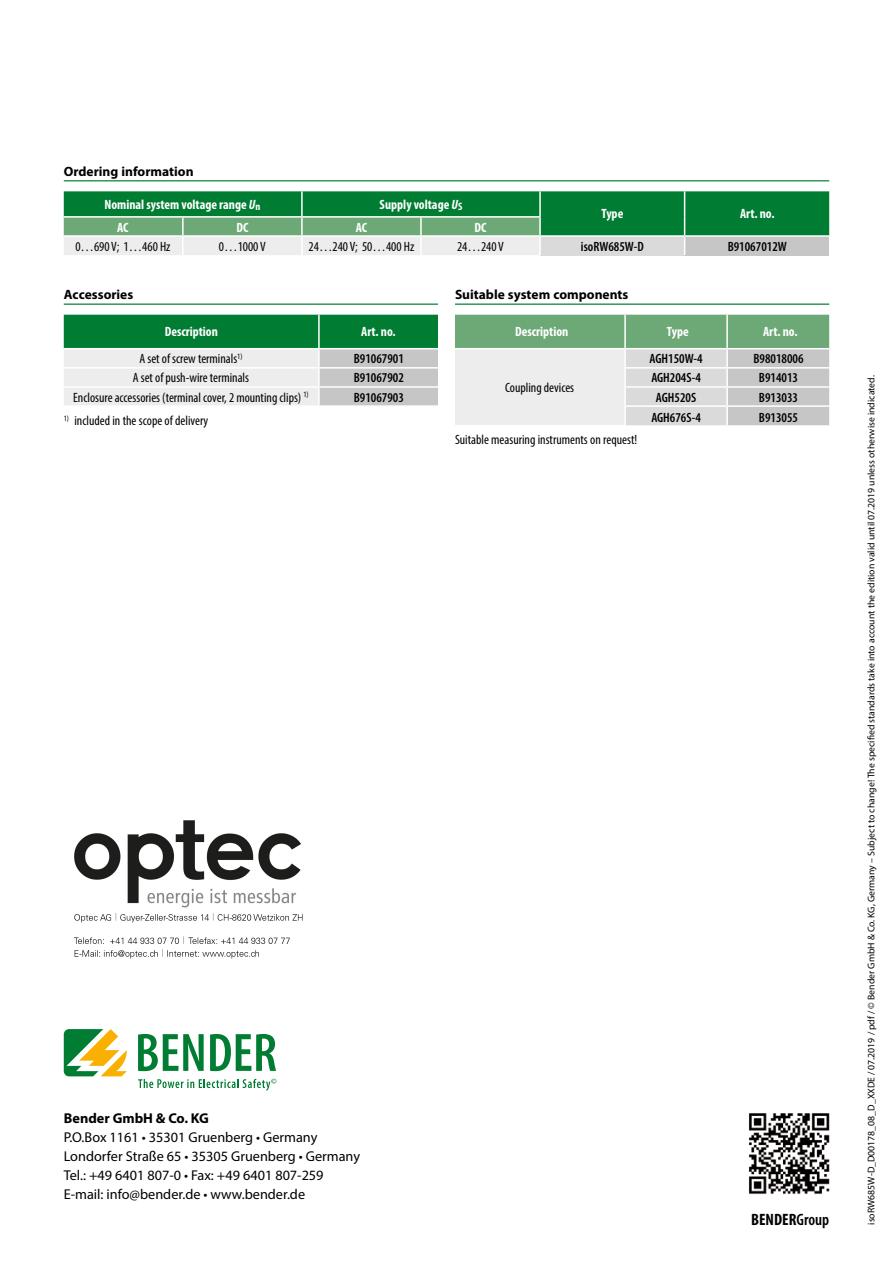
<style>
.page{position:relative;width:893px;height:1263px;background:#fff}
.page>*{position:absolute;margin:0;border:0;box-sizing:border-box;transform-origin:0 0}
.t1{font:700 condensed 16.5px "Myriad Pro";color:#000}
.t2{font:14.25px/19px "Myriad Pro";color:#000}
.t3{font:700 14.25px "Myriad Pro";color:#000}
.t4{font:condensed 13.5px "Myriad Pro";color:#000}
.t5{font:600 condensed 13.5px "Myriad Pro";color:#000}
.t6{font:700 condensed 13.5px "Myriad Pro";color:#fff}
.t7{font:700 13.5px "Myriad Pro";color:#000}
.t8{font:9.75px "Myriad Pro";color:#000}
.s1{font-style:italic}
.s2{font-weight:600}
</style>
<div class="page">
<svg style="left:138px;top:1079px;width:138px;height:12px"></svg>
<svg style="left:138px;top:1034px;width:66px;height:37px"></svg>
<svg style="left:210px;top:1034px;width:66px;height:37px"></svg>
<svg style="left:64px;top:1029px;width:63px;height:47px"></svg>
<img style="left:749px;top:1113px;width:81px;height:81px">
<hr style="left:64px;top:304px;width:374px;height:1px;background:#007d32">
<hr style="left:64px;top:180px;width:765px;height:1px;background:#007d32">
<svg style="left:64px;top:191px;width:765px;height:64px;background:#5fa779"></svg>
<svg style="left:64px;top:315px;width:374px;height:91px;background:#90bda2"></svg>
<hr style="left:318px;top:315px;width:2px;height:33px;background:#fff">
<hr style="left:64px;top:348px;width:255px;height:1px;background:#fff">
<hr style="left:319px;top:348px;width:119px;height:1px;background:#fff">
<hr style="left:455px;top:304px;width:374px;height:1px;background:#007d32">
<svg style="left:455px;top:315px;width:374px;height:110px;background:#bdcfc0"></svg>
<hr style="left:727px;top:405px;width:102px;height:2px;background:#fff">
<img style="left:73px;top:820px;width:230px;height:139px">
<p class="t7" style="left:64px;top:163px;width:131px">Ordering information</p>
<p class="t6" style="left:104px;top:196px;width:157px">Nominal system voltage range <span class="s1">U</span><sub>n</sub></p>
<p class="t6" style="left:380px;top:196px;width:84px">Supply voltage <span class="s1">U</span><sub>S</sub></p>
<p class="t6" style="left:601px;top:205px;width:23px">Type</p>
<p class="t6" style="left:740px;top:205px;width:36px">Art. no.</p>
<p class="t6" style="left:117px;top:219px;width:13px">AC</p>
<p class="t6" style="left:236px;top:219px;width:13px">DC</p>
<p class="t6" style="left:356px;top:219px;width:13px">AC</p>
<p class="t6" style="left:474px;top:219px;width:13px">DC</p>
<p class="t4" style="left:75px;top:238px;width:97px">0…690 V; 1…460 Hz</p>
<p class="t4" style="left:219px;top:238px;width:48px">0…1000 V</p>
<p class="t4" style="left:309px;top:238px;width:107px">24…240 V; 50…400 Hz</p>
<p class="t4" style="left:457px;top:238px;width:48px">24…240 V</p>
<p class="t5" style="left:581px;top:239px;width:64px">isoRW685W-D</p>
<p class="t5" style="left:728px;top:239px;width:61px">B91067012W</p>
<p class="t7" style="left:64px;top:286px;width:71px">Accessories</p>
<p class="t6" style="left:165px;top:323px;width:55px">Description</p>
<p class="t6" style="left:361px;top:323px;width:36px">Art. no.</p>
<p class="t4" style="left:139px;top:351px;width:104px">A set of screw terminals<sup>1)</sup></p>
<p class="t5" style="left:354px;top:351px;width:52px">B91067901</p>
<p class="t4" style="left:133px;top:370px;width:118px">A set of push-wire terminals</p>
<p class="t5" style="left:354px;top:371px;width:52px">B91067902</p>
<p class="t4" style="left:73px;top:389px;width:237px">Enclosure accessories (terminal cover, 2 mounting clips) <sup>1)</sup></p>
<p class="t5" style="left:354px;top:390px;width:52px">B91067903</p>
<p class="t4" style="left:64px;top:413px;width:146px"><sup>1)</sup> included in the scope of delivery</p>
<p class="t7" style="left:455px;top:286px;width:175px">Suitable system components</p>
<p class="t6" style="left:515px;top:323px;width:55px">Description</p>
<p class="t6" style="left:667px;top:323px;width:23px">Type</p>
<p class="t6" style="left:763px;top:323px;width:36px">Art. no.</p>
<p class="t4" style="left:505px;top:380px;width:71px">Coupling devices</p>
<p class="t4" style="left:455px;top:431px;width:184px">Suitable measuring instruments on request!</p>
<p class="t5" style="left:650px;top:351px;width:55px">AGH150W-4</p>
<p class="t5" style="left:753px;top:351px;width:52px">B98018006</p>
<p class="t5" style="left:651px;top:371px;width:51px">AGH204S-4</p>
<p class="t5" style="left:759px;top:371px;width:41px">B914013</p>
<p class="t5" style="left:656px;top:390px;width:42px">AGH520S</p>
<p class="t5" style="left:759px;top:390px;width:41px">B913033</p>
<p class="t5" style="left:651px;top:410px;width:51px">AGH676S-4</p>
<p class="t5" style="left:759px;top:410px;width:41px">B913055</p>
<p class="t3" style="left:64px;top:1108px;width:147px">Bender GmbH &amp; Co. KG</p>
<p class="t2" style="left:64px;top:1127px;width:298px">P.O.Box 1161 • 35301 Gruenberg • Germany Londorfer Straße 65 • 35305 Gruenberg • Germany Tel.: +49 6401 807-0 • Fax: +49 6401 807-259<br>E-mail: info@bender.de • www.bender.de</p>
<p class="t1" style="left:751px;top:1209px;width:80px">BENDER<span class="s2">Group</span></p>
<p class="t8" style="left:865px;top:1225px;width:851px;rotate:-90deg">isoRW685W-D_D00178_08_D_XXDE / 07.2019 / pdf / © Bender GmbH &amp; Co. KG, Germany – Subject to change! The specified standards take into account the edition valid until 07.2019 unless otherwise indicated.</p>
</div>
